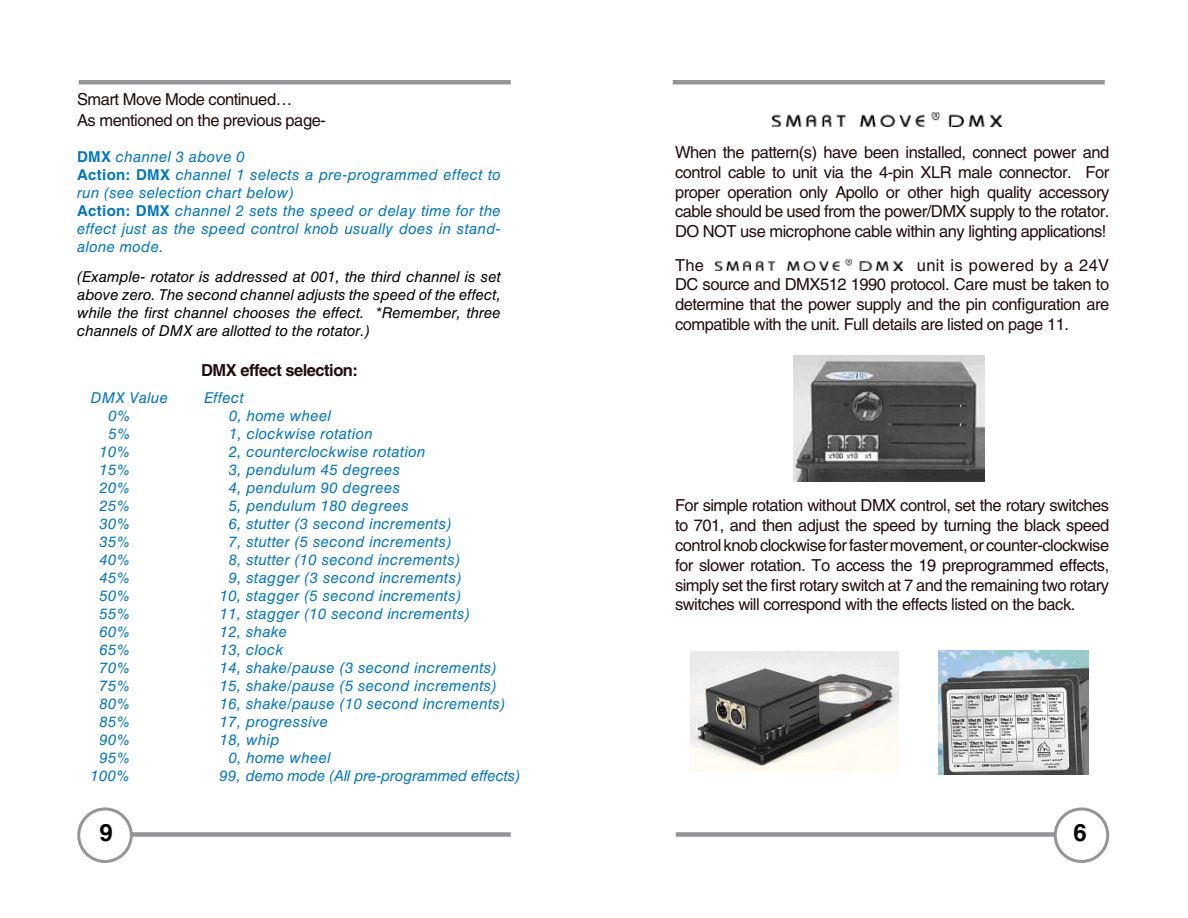
<style>
.page{position:relative;width:1188px;height:918px;background:#fff}
.page>*{position:absolute;margin:0;border:0;box-sizing:border-box;transform-origin:0 0}
.t1{font:700 24px "Helvetica LT Std";color:#000}
.t2{font:16.5px/19.8px "Helvetica LT Std";letter-spacing:-.03em;color:#240c0d;text-align:justify}
.t3{font:700 16.5px "Helvetica LT Std";letter-spacing:-.03em;color:#240c0d}
.t4{font:italic 15px/18px "Helvetica LT Std";letter-spacing:.02em;color:#0076bf}
.t5{font:italic 15px/18px "Helvetica LT Std";color:#000;text-align:justify}
.t6{font:italic 15px "Helvetica LT Std";letter-spacing:-.01em;color:#0076bf}
.s1{font-weight:700;font-style:normal}
</style>
<div class="page">
<hr style="left:79px;top:80px;width:432px;height:4px;background:#939598">
<hr style="left:673px;top:80px;width:432px;height:4px;background:#939598">
<div style="left:131px;top:832px;width:380px;height:5px;background:#939598"></div>
<div style="left:676px;top:832px;width:379px;height:5px;background:#939598"></div>
<div style="left:77px;top:807px;width:56px;height:56px;border:3px solid #939598;border-radius:50%"></div>
<div style="left:1054px;top:807px;width:55px;height:56px;border:3px solid #939598;border-radius:50%"></div>
<img style="left:772px;top:112px;width:229px;height:15px">
<img style="left:716px;top:259px;width:186px;height:12px">
<img style="left:794px;top:356px;width:190px;height:126px">
<img style="left:691px;top:652px;width:208px;height:120px">
<img style="left:938px;top:650px;width:150px;height:124px">
<p class="t2" style="left:77px;top:88px;width:250px;line-height:21.6px">Smart Move Mode continued…<br>As mentioned on the previous page-</p>
<p class="t4" style="left:77px;top:148px;width:425px"><span class="s1">DMX</span> channel 3 above 0<br><span class="s1">Action: DMX</span> channel 1 selects a pre-programmed effect to run (see selection chart below)<br><span class="s1">Action: DMX</span> channel 2 sets the speed or delay time for the effect just as the speed control knob usually does in stand&shy;alone mode.</p>
<p class="t5" style="left:77px;top:268px;width:425px">(Example- rotator is addressed at 001, the third channel is set above zero. The second channel adjusts the speed of the effect, while the first channel chooses the effect. *Remember, three channels of DMX are allotted to the rotator.)</p>
<p class="t3" style="left:201px;top:360px;width:158px">DMX effect selection:</p>
<p class="t4" style="left:91px;top:389px;width:79px">DMX Value</p>
<p class="t4" style="left:204px;top:389px;width:41px">Effect</p>
<p class="t4" style="left:109px;top:407px;width:23px">0%</p>
<p class="t4" style="left:229px;top:407px;width:103px">0, home wheel</p>
<p class="t4" style="left:109px;top:425px;width:23px">5%</p>
<p class="t4" style="left:229px;top:425px;width:145px">1, clockwise rotation</p>
<p class="t4" style="left:100px;top:443px;width:32px">10%</p>
<p class="t4" style="left:229px;top:443px;width:198px">2, counterclockwise rotation</p>
<p class="t4" style="left:100px;top:461px;width:32px">15%</p>
<p class="t4" style="left:229px;top:461px;width:173px">3, pendulum 45 degrees</p>
<p class="t4" style="left:100px;top:479px;width:32px">20%</p>
<p class="t4" style="left:229px;top:479px;width:173px">4, pendulum 90 degrees</p>
<p class="t4" style="left:100px;top:497px;width:32px">25%</p>
<p class="t4" style="left:229px;top:497px;width:182px">5, pendulum 180 degrees</p>
<p class="t4" style="left:100px;top:515px;width:32px">30%</p>
<p class="t4" style="left:229px;top:515px;width:224px">6, stutter (3 second increments)</p>
<p class="t4" style="left:100px;top:533px;width:32px">35%</p>
<p class="t4" style="left:229px;top:533px;width:224px">7, stutter (5 second increments)</p>
<p class="t4" style="left:100px;top:551px;width:32px">40%</p>
<p class="t4" style="left:229px;top:551px;width:233px">8, stutter (10 second increments)</p>
<p class="t4" style="left:100px;top:569px;width:32px">45%</p>
<p class="t4" style="left:229px;top:569px;width:234px">9, stagger (3 second increments)</p>
<p class="t4" style="left:100px;top:587px;width:32px">50%</p>
<p class="t4" style="left:220px;top:587px;width:243px">10, stagger (5 second increments)</p>
<p class="t4" style="left:100px;top:605px;width:32px">55%</p>
<p class="t4" style="left:220px;top:605px;width:251px">11, stagger (10 second increments)</p>
<p class="t4" style="left:100px;top:623px;width:32px">60%</p>
<p class="t4" style="left:220px;top:623px;width:69px">12, shake</p>
<p class="t4" style="left:100px;top:641px;width:32px">65%</p>
<p class="t4" style="left:220px;top:641px;width:65px">13, clock</p>
<p class="t4" style="left:100px;top:659px;width:32px">70%</p>
<p class="t4" style="left:220px;top:659px;width:278px">14, shake/pause (3 second increments)</p>
<p class="t4" style="left:100px;top:677px;width:32px">75%</p>
<p class="t4" style="left:220px;top:677px;width:278px">15, shake/pause (5 second increments)</p>
<p class="t4" style="left:100px;top:695px;width:32px">80%</p>
<p class="t4" style="left:220px;top:695px;width:287px">16, shake/pause (10 second increments)</p>
<p class="t4" style="left:100px;top:713px;width:32px">85%</p>
<p class="t4" style="left:220px;top:713px;width:110px">17, progressive</p>
<p class="t4" style="left:100px;top:731px;width:32px">90%</p>
<p class="t4" style="left:220px;top:731px;width:61px">18, whip</p>
<p class="t4" style="left:100px;top:749px;width:32px">95%</p>
<p class="t4" style="left:229px;top:749px;width:103px">0, home wheel</p>
<p class="t4" style="left:91px;top:767px;width:41px">100%</p>
<p class="t6" style="left:220px;top:767px;width:302px">99, demo mode (All pre-programmed effects)</p>
<p class="t2" style="left:675px;top:142px;width:436px">When the pattern(s) have been installed, connect power and control cable to unit via the 4-pin XLR male connector. For proper operation only Apollo or other high quality accessory cable should be used from the power/DMX supply to the rotator.<br>DO NOT use microphone cable within any lighting applications!</p>
<p class="t2" style="left:675px;top:255px;width:31px">The</p>
<p class="t2" style="left:675px;top:255px;width:436px;text-indent:242px">unit is powered by a 24V DC source and DMX512 1990 protocol. Care must be taken to determine that the power supply and the pin configuration are compatible with the unit. Full details are listed on page 11.</p>
<p class="t2" style="left:675px;top:496px;width:436px">For simple rotation without DMX control, set the rotary switches to 701, and then adjust the speed by turning the black speed control knob clockwise for faster movement, or counter-clockwise for slower rotation. To access the 19 preprogrammed effects, simply set the first rotary switch at 7 and the remaining two rotary switches will correspond with the effects listed on the back.</p>
<h1 class="t1" style="left:99px;top:818px;width:15px">9</h1>
<h1 class="t1" style="left:1073px;top:818px;width:15px">6</h1>
</div>
